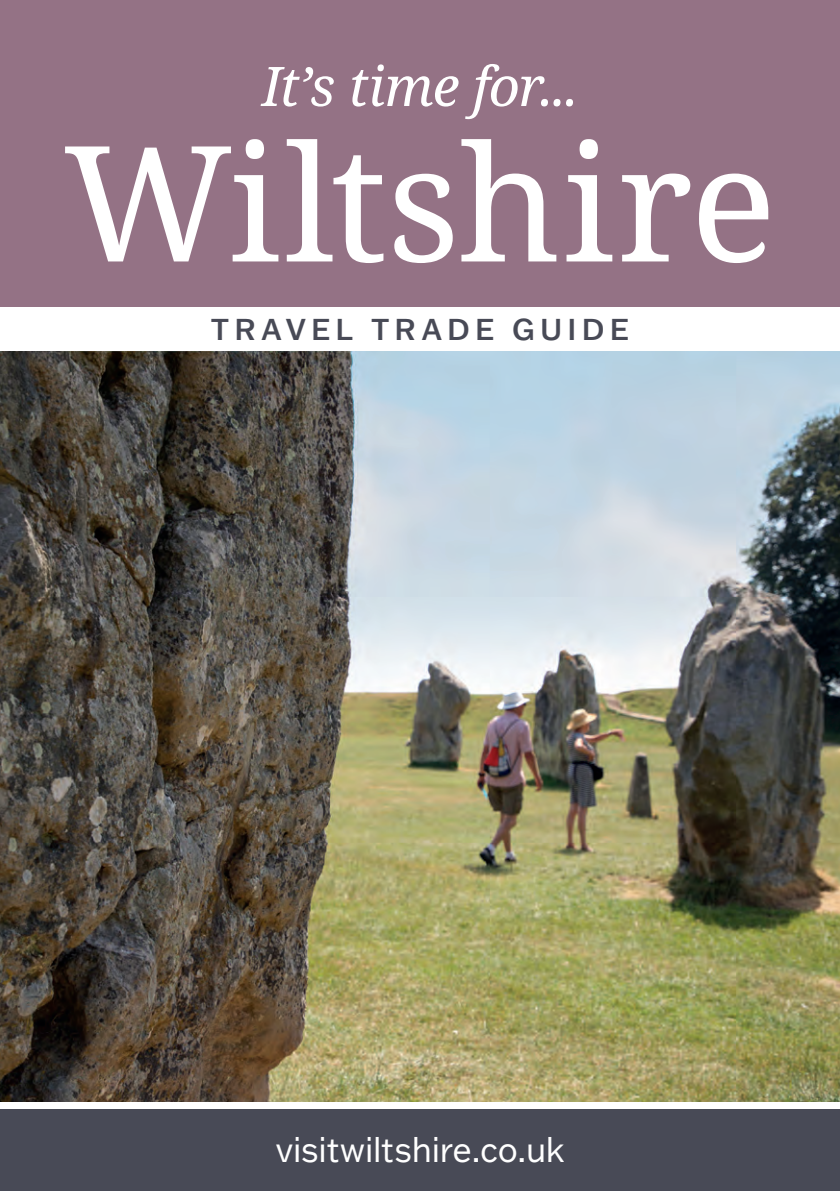
<style>
.page{position:relative;width:840px;height:1191px;background:#fff}
.page>*{position:absolute;margin:0;border:0;box-sizing:border-box;transform-origin:0 0}
.t1{font:161px "Noto Serif";letter-spacing:-.005em;color:#fff}
.t2{font:italic 54.6px "Noto Serif";letter-spacing:-.02em;color:#fff}
.t3{font:35px "Franklin Gothic ATF";letter-spacing:-.005em;color:#fff;scale:.95 1}
.t4{font:500 29.6px "Franklin Gothic ATF";letter-spacing:.175em;color:#484a56}
</style>
<div class="page">
<img style="left:0;top:351px;width:839px;height:750px">
<div style="left:0;top:0;width:839px;height:306px;background:#947285"></div>
<div style="left:0;top:1109px;width:839px;height:82px;background:#484a56"></div>
<p class="t2" style="left:261px;top:49px;width:318px">It’s time for...</p>
<p class="t1" style="left:64px;top:93px;width:713px">Wiltshire</p>
<p class="t2" style="left:270px;top:49px;width:318px">It’s time for ..</p>
<p class="t4" style="left:211px;top:309px;width:419px">TRAVEL TRADE GUIDE</p>
<p class="t3" style="left:275px;top:1126px;width:306px">visitwiltshire.co.uk</p>
</div>
